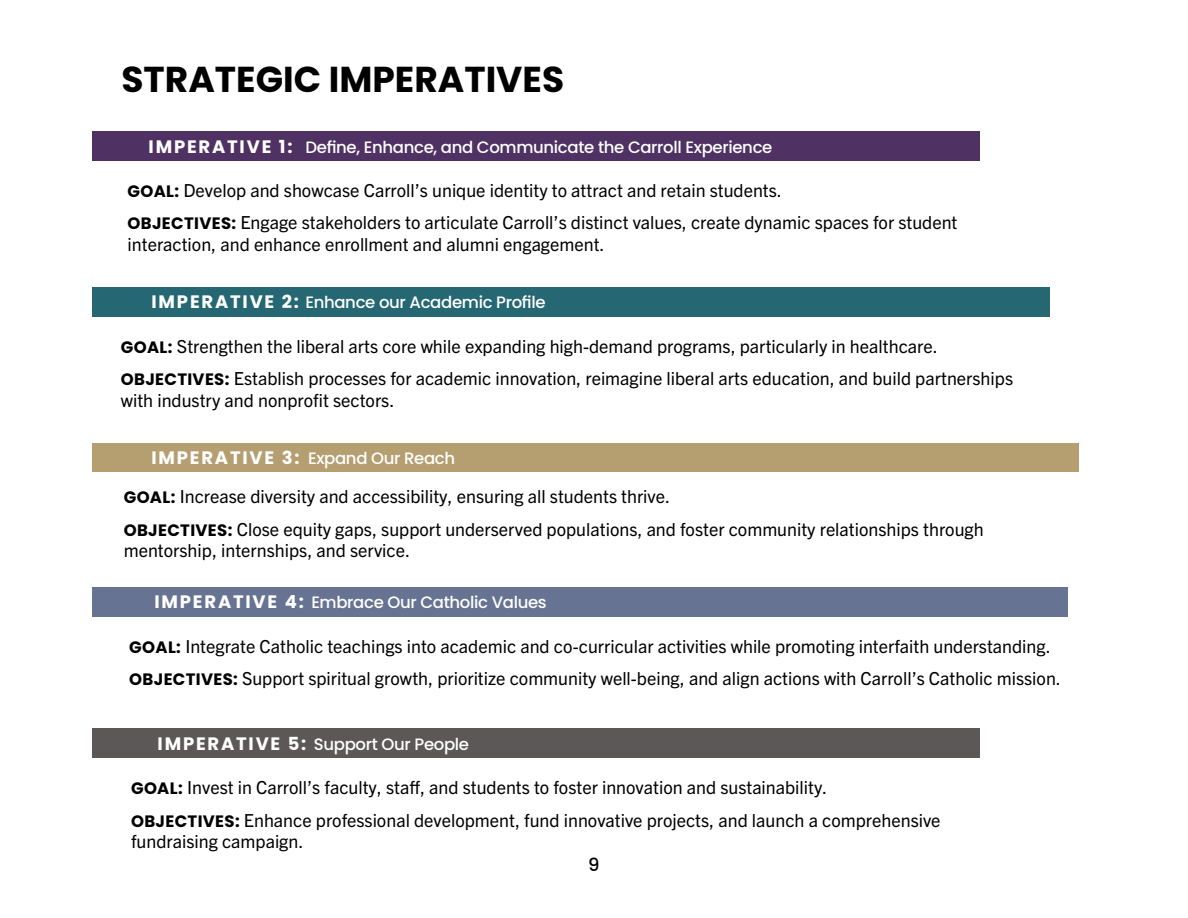
<style>
.page{position:relative;width:1188px;height:918px;background:#fff}
.page>*{position:absolute;margin:0;border:0;box-sizing:border-box;transform-origin:0 0}
.t1{font:700 36px "Poppins";color:#000}
.t2{font:18px/32.4px "Trade Gothic Next LT Pro";color:#000}
.t3{font:500 18px "Poppins";color:#000}
.t4{font:500 16.5px "Poppins";letter-spacing:-.02em;color:#fff}
.s1{font-weight:700;font-size:18px}
.s2{font-family:"Poppins";font-weight:700;font-size:16.5px}
</style>
<div class="page">
<div style="left:92px;top:132px;width:888px;height:29px;background:#4f3163"></div>
<div style="left:92px;top:287px;width:957px;height:29px;background:#256773"></div>
<div style="left:92px;top:444px;width:986px;height:28px;background:#b59f71"></div>
<div style="left:92px;top:587px;width:976px;height:30px;background:#677393"></div>
<div style="left:92px;top:729px;width:888px;height:29px;background:#5c5857"></div>
<h1 class="t1" style="left:122px;top:59px;width:444px">STRATEGIC IMPERATIVES</h1>
<p class="t4" style="left:149px;top:138px;width:625px"><span class="s1">IMPERATIVE 1:</span> Define, Enhance, and Communicate the Carroll Experience</p>
<p class="t2" style="left:128px;top:173px;width:831px"><span class="s2">GOAL:</span> Develop and showcase Carroll’s unique identity to attract and retain students.<br><span class="s2">OBJECTIVES:</span> Engage stakeholders to articulate Carroll’s distinct values, create dynamic spaces for student</p>
<p class="t2" style="left:128px;top:227px;width:479px">interaction, and enhance enrollment and alumni engagement.</p>
<p class="t4" style="left:152px;top:293px;width:396px"><span class="s1">IMPERATIVE 2:</span> Enhance our Academic Profile</p>
<p class="t2" style="left:121px;top:329px;width:894px"><span class="s2">GOAL:</span> Strengthen the liberal arts core while expanding high-demand programs, particularly in healthcare.<br><span class="s2">OBJECTIVES:</span> Establish processes for academic innovation, reimagine liberal arts education, and build partnerships</p>
<p class="t2" style="left:121px;top:383px;width:275px">with industry and nonprofit sectors.</p>
<p class="t4" style="left:151px;top:449px;width:305px"><span class="s1">IMPERATIVE 3:</span> Expand Our Reach</p>
<p class="t2" style="left:124px;top:479px;width:862px"><span class="s2">GOAL:</span> Increase diversity and accessibility, ensuring all students thrive.<br><span class="s2">OBJECTIVES:</span> Close equity gaps, support underserved populations, and foster community relationships through</p>
<p class="t2" style="left:124px;top:533px;width:288px">mentorship, internships, and service.</p>
<p class="t4" style="left:155px;top:593px;width:394px"><span class="s1">IMPERATIVE 4:</span> Embrace Our Catholic Values</p>
<p class="t2" style="left:129px;top:629px;width:933px"><span class="s2">GOAL:</span> Integrate Catholic teachings into academic and co-curricular activities while promoting interfaith understanding.<br><span class="s2">OBJECTIVES:</span> Support spiritual growth, prioritize community well-being, and align actions with Carroll’s Catholic mission.</p>
<p class="t4" style="left:158px;top:734px;width:313px"><span class="s1">IMPERATIVE 5:</span> Support Our People</p>
<p class="t2" style="left:131px;top:770px;width:811px"><span class="s2">GOAL:</span> Invest in Carroll’s faculty, staff, and students to foster innovation and sustainability.<br><span class="s2">OBJECTIVES:</span> Enhance professional development, fund innovative projects, and launch a comprehensive</p>
<p class="t2" style="left:131px;top:824px;width:174px">fundraising campaign.</p>
<p class="t3" style="left:588px;top:854px;width:13px">9</p>
</div>
